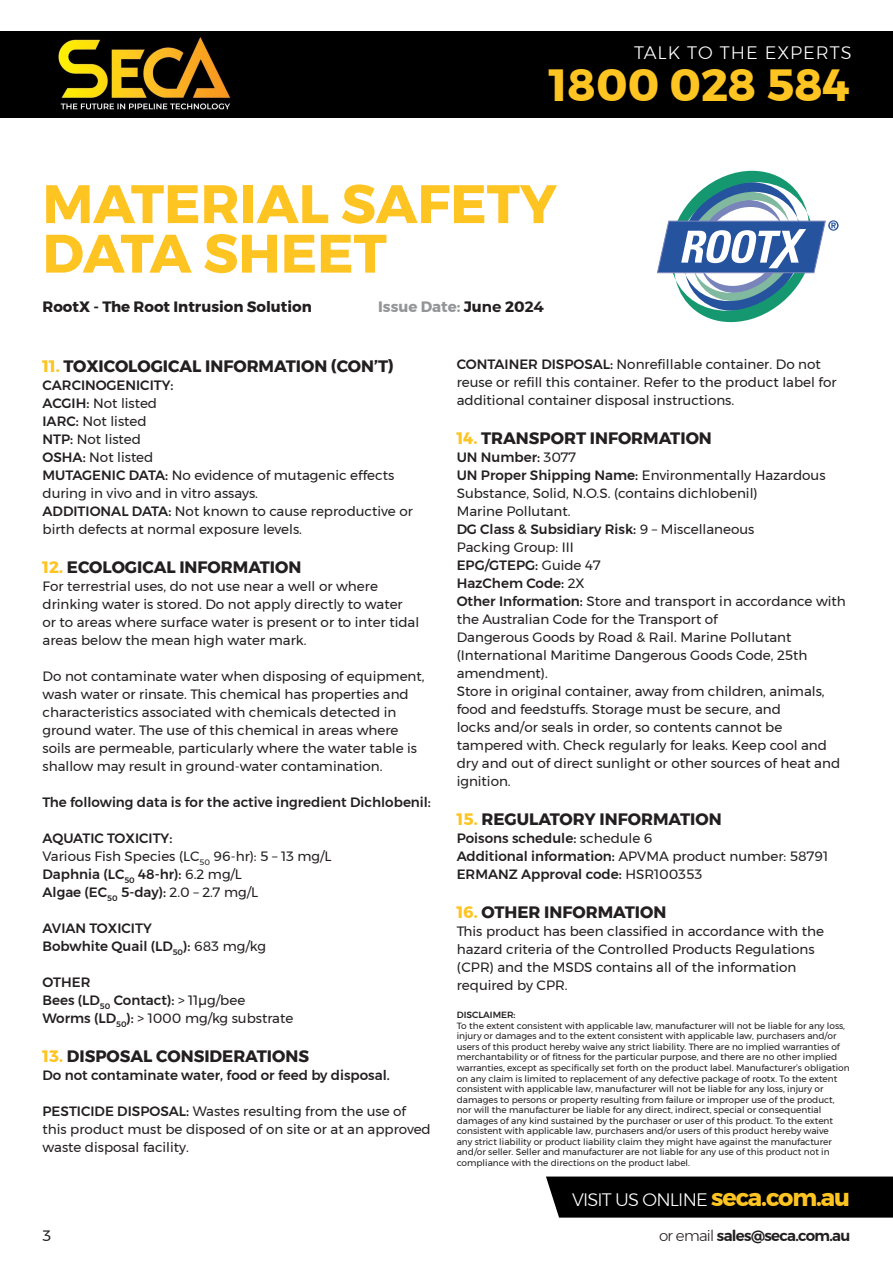
<style>
.page{position:relative;width:893px;height:1263px;background:#fff}
.page>*{position:absolute;margin:0;border:0;box-sizing:border-box;transform-origin:0 0}
.t1{font:700 54px/49.5px "Montserrat";color:#fec422}
.t2{font:700 45px "Montserrat";color:#fec422}
.t3{font:300 18px "Montserrat";letter-spacing:-.045em;color:#fff}
.t4{font:300 18px "Montserrat";letter-spacing:.055em;color:#fff}
.t5{font:700 16.5px "Montserrat";color:#231f20}
.t6{font:700 15px "Montserrat";color:#231f20}
.t7{font:600 15px "Montserrat";letter-spacing:-.045em;color:#231f20}
.t8{font:700 15px "Montserrat";color:#939598}
.t9{font:15px "Montserrat";color:#231f20}
.t10{font:13.5px/18px "Montserrat";color:#231f20}
.t11{font:500 13.5px/18px "Montserrat";color:#231f20}
.t12{font:9px/10.5px "Montserrat";color:#231f20}
.t13{font:500 9px "Montserrat";color:#231f20}
.s1{color:#231f20}
.s2{color:#fec422}
.s3{font-weight:500}
.s4{font-weight:400}
.s5{font-weight:700;font-size:24px;color:#fec422}
.s6{font-weight:300}
</style>
<div class="page">
<svg style="left:657px;top:171px;width:182px;height:151px"></svg>
<div style="left:0;top:32px;width:893px;height:86px;background:#000"></div>
<img style="left:38px;top:36px;width:214px;height:77px">
<div style="left:546px;top:1176px;width:347px;height:41px;background:#000"></div>
<h3 class="t4" style="left:634px;top:40px;width:219px">TALK TO THE EXPERTS</h3>
<h2 class="t2" style="left:550px;top:49px;width:302px">1800 028 584</h2>
<h1 class="t1" style="left:43px;top:179px;width:516px">MATERIAL SAFETY<br>DATA SHEET</h1>
<p class="t6" style="left:43px;top:295px;width:271px">RootX - The Root Intrusion Solution</p>
<p class="t8" style="left:378px;top:295px;width:167px">Issue Date: <span class="s1">Ju</span><span class="s1">ne</span> <span class="s1">20</span><span class="s1">24</span></p>
<p class="t5" style="left:43px;top:353px;width:353px"><span class="s2">11.</span> TOXICOLOGICAL INFORMATION (CON’T)</p>
<p class="t10" style="left:43px;top:376px;width:372px"><span class="s3">CARCINOGENICITY:<br>ACGIH:</span> Not listed<br><span class="s3">IARC:</span> Not listed<br><span class="s3">NTP:</span> Not listed<br><span class="s3">OSHA:</span> Not listed<br><span class="s3">MUTAGENIC DATA:</span> No evidence of mutagenic effects during in vivo and in vitro assays.<br><span class="s3">ADDITIONAL DATA:</span> Not known to cause reproductive or birth defects at normal exposure levels.</p>
<p class="t5" style="left:43px;top:554px;width:260px"><span class="s2">12.</span> ECOLOGICAL INFORMATION</p>
<p class="t10" style="left:43px;top:577px;width:378px">For terrestrial uses, do not use near a well or where drinking water is stored. Do not apply directly to water or to areas where surface water is present or to inter tidal areas below the mean high water mark.</p>
<p class="t10" style="left:43px;top:667px;width:384px">Do not contaminate water when disposing of equipment, wash water or rinsate. This chemical has properties and characteristics associated with chemicals detected in ground water. The use of this chemical in areas where soils are permeable, particularly where the water table is shallow may result in ground-water contamination.</p>
<p class="t11" style="left:43px;top:793px;width:390px">The following data is for the active ingredient Dichlobenil:</p>
<p class="t10" style="left:43px;top:829px;width:291px"><span class="s3">AQUATIC TOXICITY:<br></span>Various Fish Species (LC<sub>50</sub> 96-hr): 5 – 13 mg/L<br><span class="s3">Daphnia (LC</span><sub>50</sub> <span class="s3">48-hr):</span> 6.2 mg/L<br><span class="s3">Algae (EC</span><sub>50</sub> <span class="s3">5-day):</span> 2.0 – 2.7 mg/L</p>
<p class="t11" style="left:43px;top:919px;width:225px">AVIAN TOXICITY<br>Bobwhite Quail (LD<sub>50</sub>): <span class="s4">683 mg/kg</span></p>
<p class="t11" style="left:43px;top:973px;width:252px">OTHER<br>Bees (LD<sub>50</sub> Contact): <span class="s4">&gt; 11μg/bee<br></span>Worms (LD<sub>50</sub>): <span class="s4">&gt; 1000 mg/kg substrate</span></p>
<p class="t5" style="left:43px;top:1043px;width:268px"><span class="s2">13.</span> DISPOSAL CONSIDERATIONS</p>
<p class="t11" style="left:43px;top:1066px;width:349px">Do not contaminate water, food or feed by disposal.</p>
<p class="t10" style="left:43px;top:1102px;width:390px"><span class="s3">PESTICIDE DISPOSAL:</span> Wastes resulting from the use of this product must be disposed of on site or at an approved waste disposal facility.</p>
<p class="t9" style="left:43px;top:1224px;width:10px">3</p>
<p class="t10" style="left:457px;top:355px;width:381px"><span class="s3">CONTAINER DISPOSAL:</span> Nonrefillable container. Do not reuse or refill this container. Refer to the product label for additional container disposal instructions.</p>
<p class="t5" style="left:457px;top:425px;width:257px"><span class="s2">14.</span> TRANSPORT INFORMATION</p>
<p class="t10" style="left:457px;top:448px;width:391px"><span class="s3">UN Number:</span> 3077<br><span class="s3">UN Proper Shipping Name:</span> Environmentally Hazardous Substance, Solid, N.O.S. (contains dichlobenil)<br>Marine Pollutant.<br><span class="s3">DG Class &amp; Subsidiary Risk:</span> 9 – Miscellaneous<br>Packing Group: III<br><span class="s3">EPG/GTEPG:</span> Guide 47<br><span class="s3">HazChem Code:</span> 2X<br><span class="s3">Other Information:</span> Store and transport in accordance with the Australian Code for the Transport of<br>Dangerous Goods by Road &amp; Rail. Marine Pollutant (International Maritime Dangerous Goods Code, 25th amendment).<br>Store in original container, away from children, animals, food and feedstuffs. Storage must be secure, and<br>locks and/or seals in order, so contents cannot be tampered with. Check regularly for leaks. Keep cool and dry and out of direct sunlight or other sources of heat and ignition.</p>
<p class="t5" style="left:457px;top:806px;width:266px"><span class="s2">15.</span> REGULATORY INFORMATION</p>
<p class="t11" style="left:457px;top:829px;width:373px">Poisons schedule: <span class="s4">schedule 6<br></span>Additional information: <span class="s4">APVMA product number: 58791<br></span>ERMANZ Approval code: <span class="s4">HSR100353</span></p>
<p class="t5" style="left:457px;top:899px;width:211px"><span class="s2">16.</span> OTHER INFORMATION</p>
<p class="t10" style="left:457px;top:922px;width:369px">This product has been classified in accordance with the hazard criteria of the Controlled Products Regulations (CPR) and the MSDS contains all of the information required by CPR.</p>
<p class="t13" style="left:457px;top:1008px;width:60px">DISCLAIMER:</p>
<p class="t12" style="left:457px;top:1020px;width:394px">To the extent consistent with applicable law, manufacturer will not be liable for any loss, injury or damages and to the extent consistent with applicable law, purchasers and/or users of this product hereby waive any strict liability. There are no implied warranties of merchantability or of fitness for the particular purpose, and there are no other implied warranties, except as specifically set forth on the product label. Manufacturer’s obligation on any claim is limited to replacement of any defective package of rootx. To the extent consistent with applicable law, manufacturer will not be liable for any loss, injury or damages to persons or property resulting from failure or improper use of the product, nor will the manufacturer be liable for any direct, indirect, special or consequential damages of any kind sustained by the purchaser or user of this product. To the extent consistent with applicable law, purchasers and/or users of this product hereby waive<br>any strict liability or product liability claim they might have against the manufacturer and/or seller. Seller and manufacturer are not liable for any use of this product not in compliance with the directions on the product label.</p>
<h3 class="t3" style="left:572px;top:1186px;width:280px">VISIT US ONLINE <span class="s5">seca.com.au</span></h3>
<p class="t7" style="left:659px;top:1223px;width:193px"><span class="s6">or email</span> sales@seca.com.au</p>
</div>
